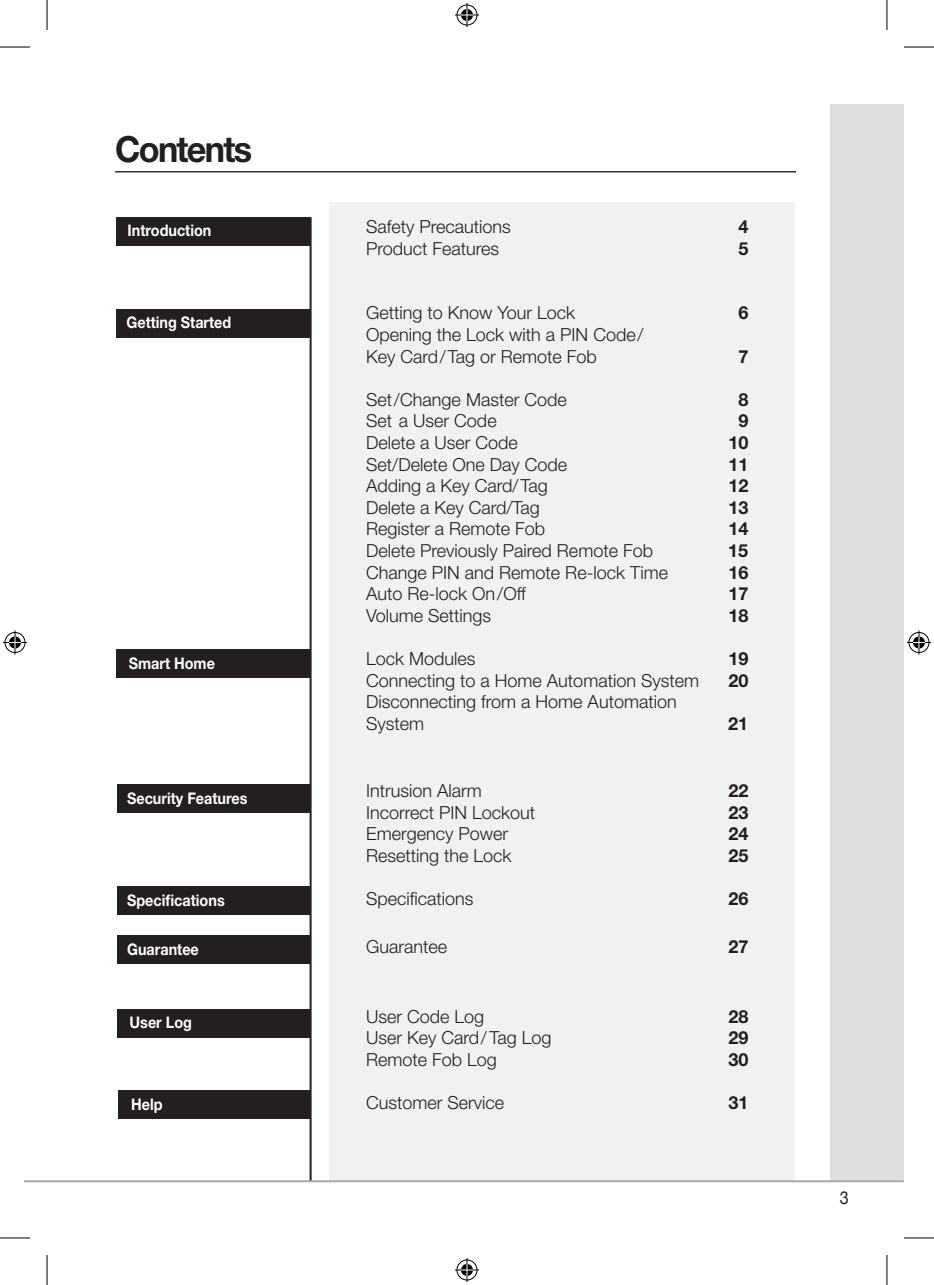
<style>
.page{position:relative;width:934px;height:1285px;background:#fff}
.page>*{position:absolute;margin:0;border:0;box-sizing:border-box;transform-origin:0 0}
.t1{font:700 36px "Helvetica Neue";letter-spacing:-.05em;color:#231f20;scale:.95 1}
.t2{font:300 18px/21.6px "Helvetica Neue";color:#231f20}
.t3{font:700 18px "Helvetica Neue";color:#231f20}
.t4{font:18px "Helvetica Neue";color:#231f20;scale:.9 1}
.t5{font:700 16px "Helvetica Neue";color:#fff;scale:.9 1}
</style>
<div class="page">
<hr style="left:24px;top:1180px;width:23px;height:2px;background:#a8a9ad">
<hr style="left:115px;top:171px;width:680px;height:1px;background:#231f20">
<div style="left:329px;top:202px;width:465px;height:979px;background:#f0f1f2"></div>
<div style="left:116px;top:217px;width:194px;height:28px;background:#231f20"></div>
<div style="left:116px;top:309px;width:194px;height:29px;background:#231f20"></div>
<hr style="left:309px;top:217px;width:2px;height:964px;background:#231f20">
<div style="left:829px;top:104px;width:74px;height:1077px;background:#dededf"></div>
<hr style="left:47px;top:1180px;width:856px;height:2px;background:#a8a9ad">
<div style="left:116px;top:649px;width:194px;height:29px;background:#231f20"></div>
<div style="left:117px;top:784px;width:192px;height:29px;background:#231f20"></div>
<div style="left:117px;top:935px;width:192px;height:28px;background:#231f20"></div>
<div style="left:117px;top:1009px;width:192px;height:28px;background:#231f20"></div>
<div style="left:118px;top:1090px;width:193px;height:28px;background:#231f20"></div>
<div style="left:117px;top:886px;width:192px;height:28px;background:#231f20"></div>
<hr style="left:0;top:47px;width:30px;height:1px;background:#000">
<hr style="left:903px;top:47px;width:30px;height:1px;background:#000">
<hr style="left:0;top:1237px;width:30px;height:1px;background:#000">
<hr style="left:903px;top:1237px;width:30px;height:1px;background:#000">
<hr style="left:47px;top:0;width:1px;height:30px;background:#000">
<hr style="left:47px;top:1255px;width:1px;height:30px;background:#000">
<hr style="left:886px;top:0;width:1px;height:30px;background:#000">
<hr style="left:886px;top:1255px;width:1px;height:30px;background:#000">
<svg style="left:455px;top:3px;width:24px;height:24px"></svg>
<svg style="left:455px;top:1258px;width:24px;height:24px"></svg>
<svg style="left:3px;top:630px;width:24px;height:24px"></svg>
<svg style="left:907px;top:630px;width:23px;height:24px"></svg>
<h1 class="t1" style="left:115px;top:127px;width:146px">Contents</h1>
<p class="t5" style="left:128px;top:220px;width:95px">Introduction</p>
<p class="t5" style="left:126px;top:313px;width:118px">Getting Started</p>
<p class="t5" style="left:129px;top:654px;width:97px">Smart Home</p>
<p class="t5" style="left:127px;top:789px;width:135px">Security Features</p>
<p class="t5" style="left:127px;top:890px;width:110px">Specifications</p>
<p class="t5" style="left:127px;top:939px;width:81px">Guarantee</p>
<p class="t5" style="left:130px;top:1013px;width:71px">User Log</p>
<p class="t5" style="left:131px;top:1094px;width:36px">Help</p>
<p class="t2" style="left:366px;top:215px;width:146px">Safety Precautions</p>
<p class="t3" style="left:738px;top:215px;width:12px">4</p>
<p class="t2" style="left:366px;top:237px;width:135px">Product Features</p>
<p class="t3" style="left:738px;top:237px;width:12px">5</p>
<p class="t2" style="left:366px;top:302px;width:211px">Getting to Know Your Lock</p>
<p class="t3" style="left:738px;top:302px;width:12px">6</p>
<p class="t2" style="left:366px;top:323px;width:279px">Opening the Lock with a PIN Code/<br>Key Card/Tag or Remote Fob</p>
<p class="t3" style="left:738px;top:345px;width:12px">7</p>
<p class="t2" style="left:366px;top:388px;width:202px">Set/Change Master Code</p>
<p class="t3" style="left:738px;top:388px;width:12px">8</p>
<p class="t2" style="left:366px;top:410px;width:132px">Set a User Code</p>
<p class="t3" style="left:738px;top:410px;width:12px">9</p>
<p class="t2" style="left:366px;top:431px;width:153px">Delete a User Code</p>
<p class="t3" style="left:728px;top:431px;width:22px">10</p>
<p class="t2" style="left:366px;top:453px;width:203px">Set/Delete One Day Code</p>
<p class="t3" style="left:728px;top:453px;width:22px">11</p>
<p class="t2" style="left:366px;top:474px;width:183px">Adding a Key Card/Tag</p>
<p class="t3" style="left:728px;top:474px;width:22px">12</p>
<p class="t2" style="left:366px;top:496px;width:175px">Delete a Key Card/Tag</p>
<p class="t3" style="left:728px;top:496px;width:22px">13</p>
<p class="t2" style="left:366px;top:518px;width:181px">Register a Remote Fob</p>
<p class="t3" style="left:728px;top:518px;width:22px">14</p>
<p class="t2" style="left:366px;top:539px;width:288px">Delete Previously Paired Remote Fob</p>
<p class="t3" style="left:728px;top:539px;width:22px">15</p>
<p class="t2" style="left:366px;top:561px;width:303px">Change PIN and Remote Re-lock Time</p>
<p class="t3" style="left:728px;top:561px;width:22px">16</p>
<p class="t2" style="left:366px;top:582px;width:161px">Auto Re-lock On/Off</p>
<p class="t3" style="left:728px;top:582px;width:22px">17</p>
<p class="t2" style="left:366px;top:604px;width:127px">Volume Settings</p>
<p class="t3" style="left:728px;top:604px;width:22px">18</p>
<p class="t2" style="left:366px;top:647px;width:111px">Lock Modules</p>
<p class="t3" style="left:728px;top:647px;width:22px">19</p>
<p class="t2" style="left:366px;top:669px;width:334px">Connecting to a Home Automation System</p>
<p class="t3" style="left:728px;top:669px;width:22px">20</p>
<p class="t2" style="left:366px;top:690px;width:312px">Disconnecting from a Home Automation<br>System</p>
<p class="t3" style="left:727px;top:713px;width:22px">21</p>
<p class="t2" style="left:366px;top:779px;width:117px">Intrusion Alarm</p>
<p class="t3" style="left:728px;top:779px;width:22px">22</p>
<p class="t2" style="left:366px;top:801px;width:171px">Incorrect PIN Lockout</p>
<p class="t3" style="left:728px;top:801px;width:22px">23</p>
<p class="t2" style="left:366px;top:822px;width:144px">Emergency Power</p>
<p class="t3" style="left:728px;top:822px;width:22px">24</p>
<p class="t2" style="left:366px;top:844px;width:147px">Resetting the Lock</p>
<p class="t3" style="left:728px;top:844px;width:22px">25</p>
<p class="t2" style="left:366px;top:887px;width:109px">Specifications</p>
<p class="t3" style="left:728px;top:887px;width:22px">26</p>
<p class="t2" style="left:366px;top:935px;width:83px">Guarantee</p>
<p class="t3" style="left:728px;top:935px;width:22px">27</p>
<p class="t2" style="left:366px;top:1005px;width:120px">User Code Log</p>
<p class="t3" style="left:728px;top:1005px;width:22px">28</p>
<p class="t2" style="left:366px;top:1026px;width:187px">User Key Card/Tag Log</p>
<p class="t3" style="left:728px;top:1026px;width:22px">29</p>
<p class="t2" style="left:366px;top:1048px;width:132px">Remote Fob Log</p>
<p class="t3" style="left:728px;top:1048px;width:22px">30</p>
<p class="t2" style="left:366px;top:1091px;width:140px">Customer Service</p>
<p class="t3" style="left:728px;top:1091px;width:22px">31</p>
<p class="t4" style="left:839px;top:1184px;width:12px">3</p>
</div>
